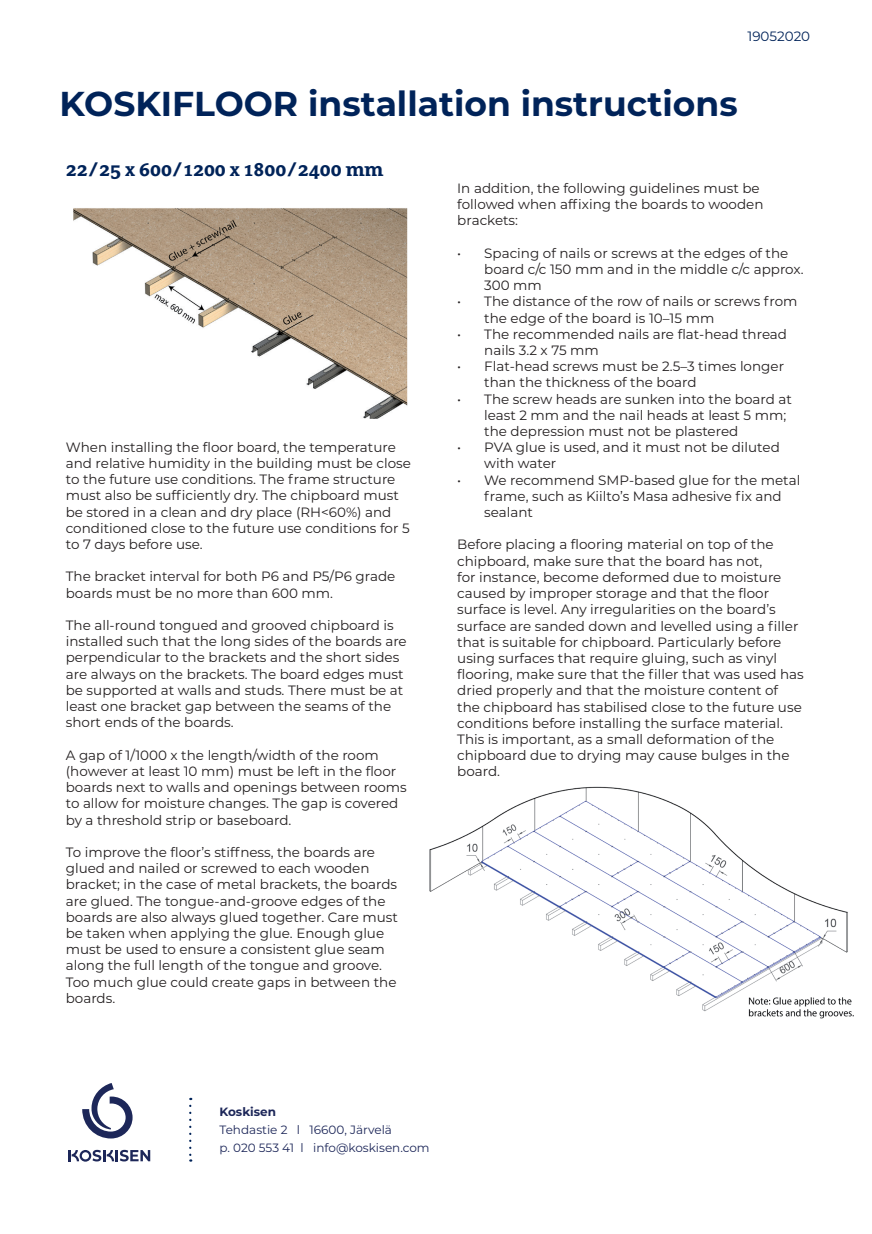
<style>
.page{position:relative;width:872px;height:1234px;background:#fff}
.page>*{position:absolute;margin:0;border:0;box-sizing:border-box;transform-origin:0 0}
.t1{font:700 34.5px "Montserrat";color:#002359}
.t2{font:700 21px "Avance OT";color:#002359}
.t3{font:13.5px/16.2px "Montserrat";color:#231f20}
.t4{font:13.5px "Montserrat";color:#002359}
.t5{font:12px/18px "Montserrat";color:#1d2759}
.t6{font:700 12px "Montserrat";color:#1d2759}
</style>
<div class="page">
<svg style="left:189px;top:1105px;width:2px;height:56px"></svg>
<svg style="left:68px;top:1149px;width:82px;height:12px"></svg>
<svg style="left:82px;top:1083px;width:51px;height:55px"></svg>
<img style="left:75px;top:208px;width:331px;height:209px">
<img style="left:429px;top:786px;width:425px;height:233px">
<p class="t4" style="left:747px;top:27px;width:64px">19052020</p>
<h1 class="t1" style="left:60px;top:79px;width:679px">KOSKIFLOOR installation instructions</h1>
<h2 class="t2" style="left:66px;top:158px;width:319px">22/25 x 600/1200 x 1800/2400 mm</h2>
<p class="t3" style="left:66px;top:438px;width:347px">When installing the floor board, the temperature and relative humidity in the building must be close to the future use conditions. The frame structure must also be sufficiently dry. The chipboard must be stored in a clean and dry place (RH&lt;60%) and conditioned close to the future use conditions for 5 to 7 days before use.</p>
<p class="t3" style="left:66px;top:568px;width:331px">The bracket interval for both P6 and P5/P6 grade boards must be no more than 600 mm.</p>
<p class="t3" style="left:66px;top:616px;width:342px">The all-round tongued and grooved chipboard is installed such that the long sides of the boards are perpendicular to the brackets and the short sides are always on the brackets. The board edges must be supported at walls and studs. There must be at least one bracket gap between the seams of the short ends of the boards.</p>
<p class="t3" style="left:66px;top:746px;width:342px">A gap of 1/1000 x the length/width of the room (however at least 10 mm) must be left in the floor boards next to walls and openings between rooms to allow for moisture changes. The gap is covered by a threshold strip or baseboard.</p>
<p class="t3" style="left:66px;top:843px;width:334px">To improve the floor’s stiffness, the boards are glued and nailed or screwed to each wooden bracket; in the case of metal brackets, the boards are glued. The tongue-and-groove edges of the boards are also always glued together. Care must be taken when applying the glue. Enough glue must be used to ensure a consistent glue seam along the full length of the tongue and groove.<br>Too much glue could create gaps in between the boards.</p>
<p class="t3" style="left:457px;top:179px;width:308px">In addition, the following guidelines must be followed when affixing the boards to wooden brackets:</p>
<p class="t3" style="left:484px;top:244px;width:321px;text-indent:-27px">• Spacing of nails or screws at the edges of the board c/c 150 mm and in the middle c/c approx.<br>300 mm</p>
<p class="t3" style="left:484px;top:293px;width:315px;text-indent:-27px">• The distance of the row of nails or screws from the edge of the board is 10–15 mm</p>
<p class="t3" style="left:484px;top:325px;width:304px;text-indent:-27px">• The recommended nails are flat-head thread nails 3.2 x 75 mm</p>
<p class="t3" style="left:484px;top:358px;width:301px;text-indent:-27px">• Flat-head screws must be 2.5–3 times longer than the thickness of the board</p>
<p class="t3" style="left:484px;top:390px;width:309px;text-indent:-27px">• The screw heads are sunken into the board at least 2 mm and the nail heads at least 5 mm; the depression must not be plastered</p>
<p class="t3" style="left:484px;top:439px;width:297px;text-indent:-27px">• PVA glue is used, and it must not be diluted with water</p>
<p class="t3" style="left:484px;top:471px;width:317px;text-indent:-27px">• We recommend SMP-based glue for the metal frame, such as Kiilto’s Masa adhesive fix and sealant</p>
<p class="t3" style="left:457px;top:536px;width:348px">Before placing a flooring material on top of the chipboard, make sure that the board has not,<br>for instance, become deformed due to moisture caused by improper storage and that the floor surface is level. Any irregularities on the board’s surface are sanded down and levelled using a filler that is suitable for chipboard. Particularly before using surfaces that require gluing, such as vinyl flooring, make sure that the filler that was used has dried properly and that the moisture content of the chipboard has stabilised close to the future use conditions before installing the surface material.<br>This is important, as a small deformation of the chipboard due to drying may cause bulges in the board.</p>
<p class="t6" style="left:219px;top:1102px;width:58px">Koskisen</p>
<p class="t5" style="left:219px;top:1120px;width:212px">Tehdastie 2 l 16600, Järvelä<br>p. 020 553 41 l info@koskisen.com</p>
</div>
